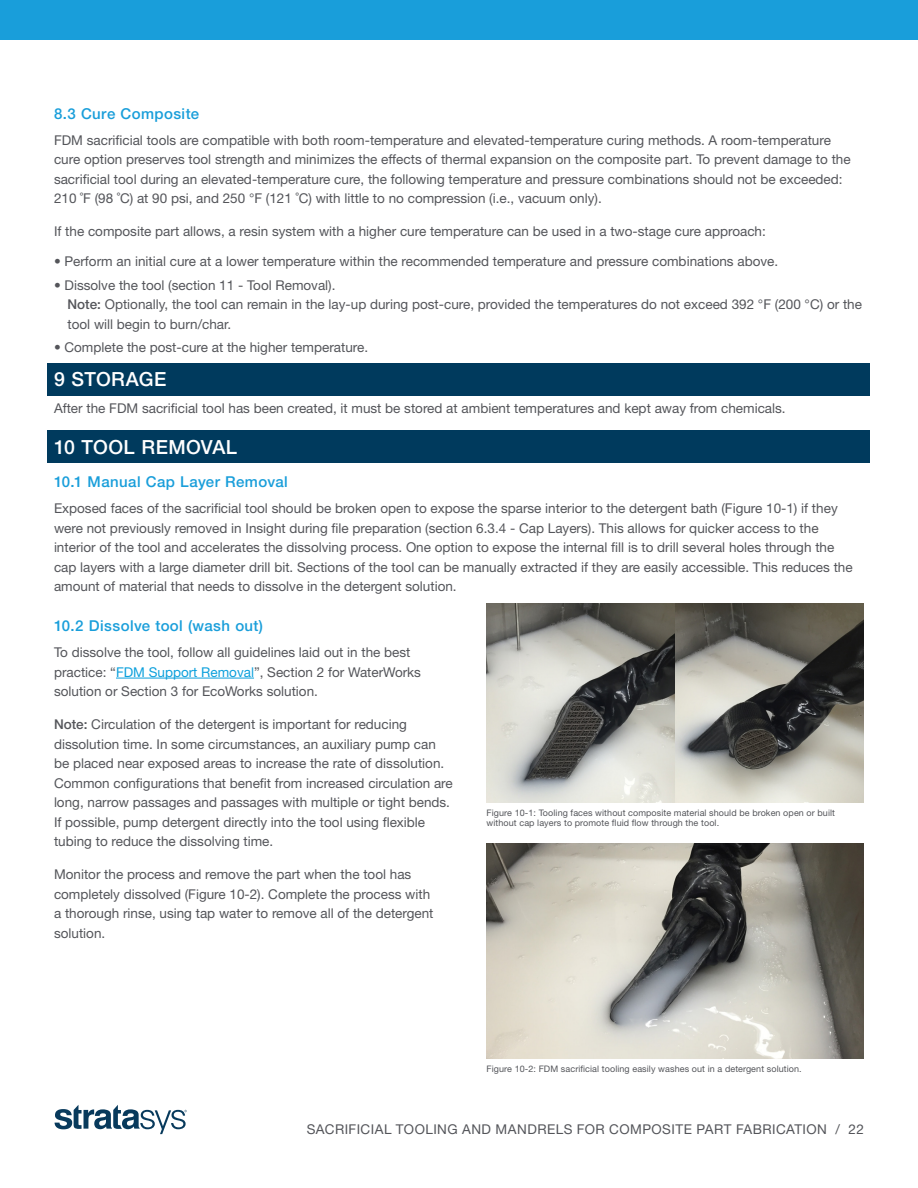
<style>
.page{position:relative;width:918px;height:1188px;background:#fff}
.page>*{position:absolute;margin:0;border:0;box-sizing:border-box;transform-origin:0 0}
.CONT_-_Section_Subhe{font:500 19.5px "Helvetica Neue LT Std";letter-spacing:.02em;color:#fff}
.CONT_-_Body_Subhead{font:500 15px "Helvetica Neue LT Std";letter-spacing:.025em;color:#199eda}
.CONT_-_Body{font:13.5px/19.5px "Helvetica Neue LT Std";color:#54555a}
.CONT_-_Body_BULLETS{font:13.5px/19.5px "Helvetica Neue LT Std";color:#54555a}
.CONT_-_Body-2{font:13.5px "Helvetica Neue LT Std";letter-spacing:.035em;color:#54555a}
.CONT_-_Image_Caption{font:9px/10.5px "Helvetica Neue LT Std";letter-spacing:.01em;color:#54555a}
.s1{font-weight:500}
.s2{color:#0ca0dc}
</style>
<div class="page">
<div style="left:0;top:0;width:918px;height:40px;background:#199eda"></div>
<svg style="left:55px;top:1105px;width:132px;height:29px"></svg>
<div style="left:47px;top:363px;width:823px;height:32px;background:#003a5d"></div>
<div style="left:47px;top:430px;width:823px;height:33px;background:#003a5d"></div>
<hr style="left:116px;top:678px;width:138px;height:1px;background:#0ca0dc">
<img style="left:487px;top:843px;width:376px;height:215px">
<img style="left:487px;top:604px;width:377px;height:199px">
<p class="CONT_-_Body_Subhead" style="left:54px;top:104px;width:147px">8.3 Cure Composite</p>
<p class="CONT_-_Body" style="left:54px;top:130px;width:798px">FDM sacrificial tools are compatible with both room-temperature and elevated-temperature curing methods. A room-temperature cure option preserves tool strength and minimizes the effects of thermal expansion on the composite part. To prevent damage to the sacrificial tool during an elevated-temperature cure, the following temperature and pressure combinations should not be exceeded:<br>210 ˚F (98 ˚C) at 90 psi, and 250 °F (121 ˚C) with little to no compression (i.e., vacuum only).</p>
<p class="CONT_-_Body" style="left:54px;top:222px;width:713px">If the composite part allows, a resin system with a higher cure temperature can be used in a two-stage cure approach:</p>
<p class="CONT_-_Body_BULLETS" style="left:54px;top:252px;width:726px">• Perform an initial cure at a lower temperature within the recommended temperature and pressure combinations above.</p>
<p class="CONT_-_Body_BULLETS" style="left:68px;top:275px;width:796px;text-indent:-14px">• Dissolve the tool (section 11 - Tool Removal).<br><span class="s1">Note:</span> Optionally, the tool can remain in the lay-up during post-cure, provided the temperatures do not exceed 392 °F (200 °C) or the tool will begin to burn/char.</p>
<p class="CONT_-_Body_BULLETS" style="left:54px;top:337px;width:316px">• Complete the post-cure at the higher temperature.</p>
<p class="CONT_-_Section_Subhe" style="left:54px;top:368px;width:114px">9 STORAGE</p>
<p class="CONT_-_Body" style="left:54px;top:398px;width:733px">After the FDM sacrificial tool has been created, it must be stored at ambient temperatures and kept away from chemicals.</p>
<p class="CONT_-_Section_Subhe" style="left:54px;top:435px;width:184px">10 TOOL REMOVAL</p>
<p class="CONT_-_Body_Subhead" style="left:54px;top:473px;width:235px">10.1 Manual Cap Layer Removal</p>
<p class="CONT_-_Body" style="left:54px;top:498px;width:800px">Exposed faces of the sacrificial tool should be broken open to expose the sparse interior to the detergent bath (Figure 10-1) if they were not previously removed in Insight during file preparation (section 6.3.4 - Cap Layers). This allows for quicker access to the interior of the tool and accelerates the dissolving process. One option to expose the internal fill is to drill several holes through the cap layers with a large diameter drill bit. Sections of the tool can be manually extracted if they are easily accessible. This reduces the amount of material that needs to dissolve in the detergent solution.</p>
<p class="CONT_-_Body_Subhead" style="left:54px;top:617px;width:211px">10.2 Dissolve tool (wash out)</p>
<p class="CONT_-_Body" style="left:54px;top:642px;width:369px">To dissolve the tool, follow all guidelines laid out in the best practice: “<span class="s2">FDM Support Removal</span>”, Section 2 for WaterWorks solution or Section 3 for EcoWorks solution.</p>
<p class="CONT_-_Body" style="left:54px;top:714px;width:400px"><span class="s1">Note:</span> Circulation of the detergent is important for reducing dissolution time. In some circumstances, an auxiliary pump can be placed near exposed areas to increase the rate of dissolution.<br>Common configurations that benefit from increased circulation are long, narrow passages and passages with multiple or tight bends.<br>If possible, pump detergent directly into the tool using flexible tubing to reduce the dissolving time.</p>
<p class="CONT_-_Body" style="left:54px;top:864px;width:381px">Monitor the process and remove the part when the tool has completely dissolved (Figure 10-2). Complete the process with a thorough rinse, using tap water to remove all of the detergent solution.</p>
<p class="CONT_-_Image_Caption" style="left:487px;top:807px;width:350px">Figure 10-1: Tooling faces without composite material should be broken open or built without cap layers to promote fluid flow through the tool.</p>
<p class="CONT_-_Image_Caption" style="left:487px;top:1063px;width:317px">Figure 10-2: FDM sacrificial tooling easily washes out in a detergent solution.</p>
<p class="CONT_-_Body-2" style="left:307px;top:1121px;width:559px">SACRIFICIAL TOOLING AND MANDRELS FOR COMPOSITE PART FABRICATION / 22</p>
</div>
